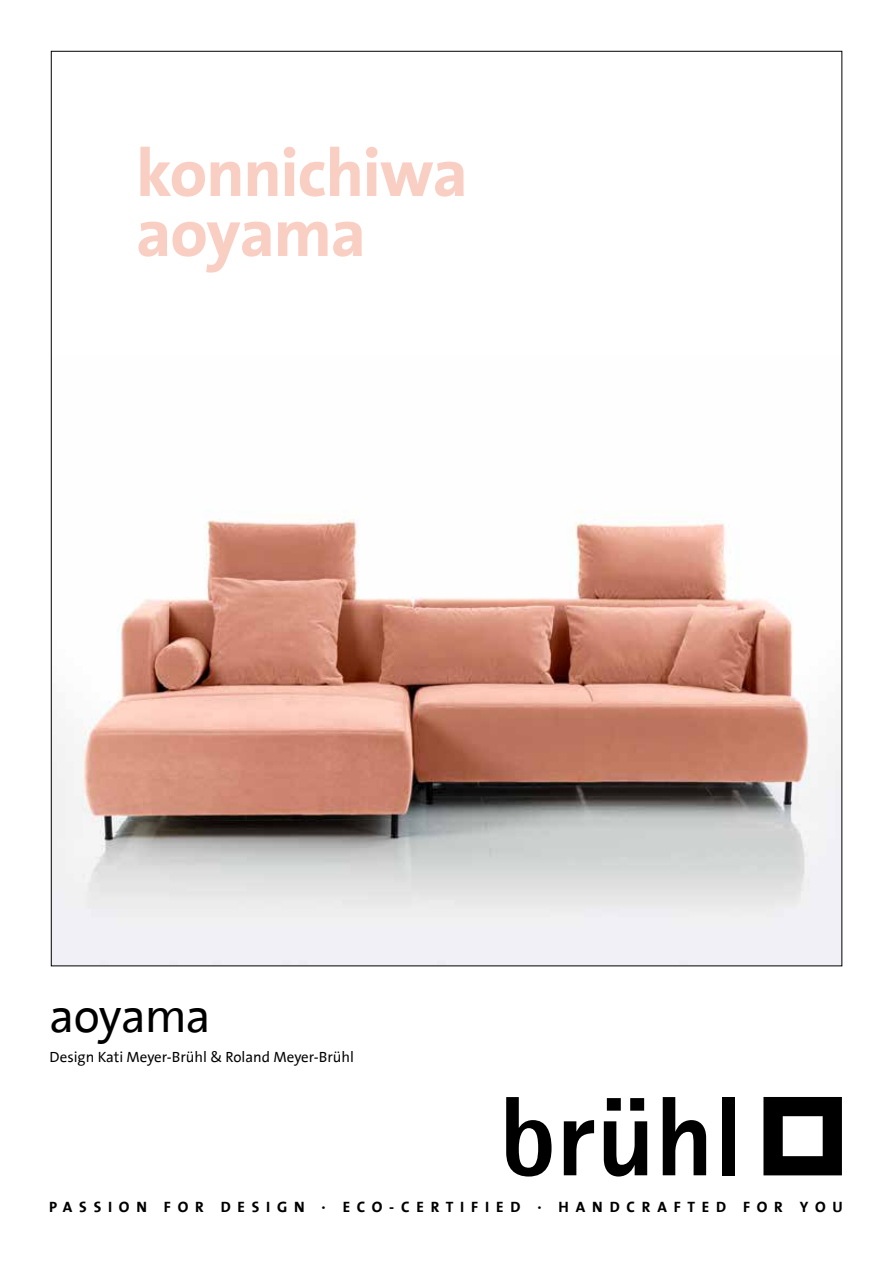
<style>
.page{position:relative;width:893px;height:1263px;background:#fff}
.page>*{position:absolute;margin:0;border:0;box-sizing:border-box;transform-origin:0 0}
.t1{font:700 67.5px/60px "The Sans Office";letter-spacing:-.02em;color:#facfc3}
.t2{font:48px "The Sans Office";letter-spacing:-.02em;color:#000}
.t3{font:700 15.15px "The Sans Office";letter-spacing:.445em;color:#000}
.t4{font:15px "The Sans Office";color:#000}
</style>
<div class="page">
<svg style="left:506px;top:1097px;width:46px;height:79px"></svg>
<svg style="left:564px;top:1120px;width:30px;height:55px"></svg>
<svg style="left:604px;top:1098px;width:43px;height:78px"></svg>
<svg style="left:663px;top:1097px;width:43px;height:78px"></svg>
<div style="left:722px;top:1097px;width:13px;height:78px;background:#000"></div>
<svg style="left:763px;top:1097px;width:79px;height:78px"></svg>
<img style="left:53px;top:511px;width:787px;height:453px">
<h1 class="t1" style="left:136px;top:145px;width:333px">konnichiwa aoyama</h1>
<h2 class="t2" style="left:50px;top:985px;width:163px">aoyama</h2>
<p class="t4" style="left:50px;top:1047px;width:306px">Design Kati Meyer-Brühl &amp; Roland Meyer-Brühl</p>
<p class="t3" style="left:49px;top:1199px;width:795px">PASSION FOR DESIGN · ECO-CERTIFIED · HANDCRAFTED FOR YOU</p>
</div>
